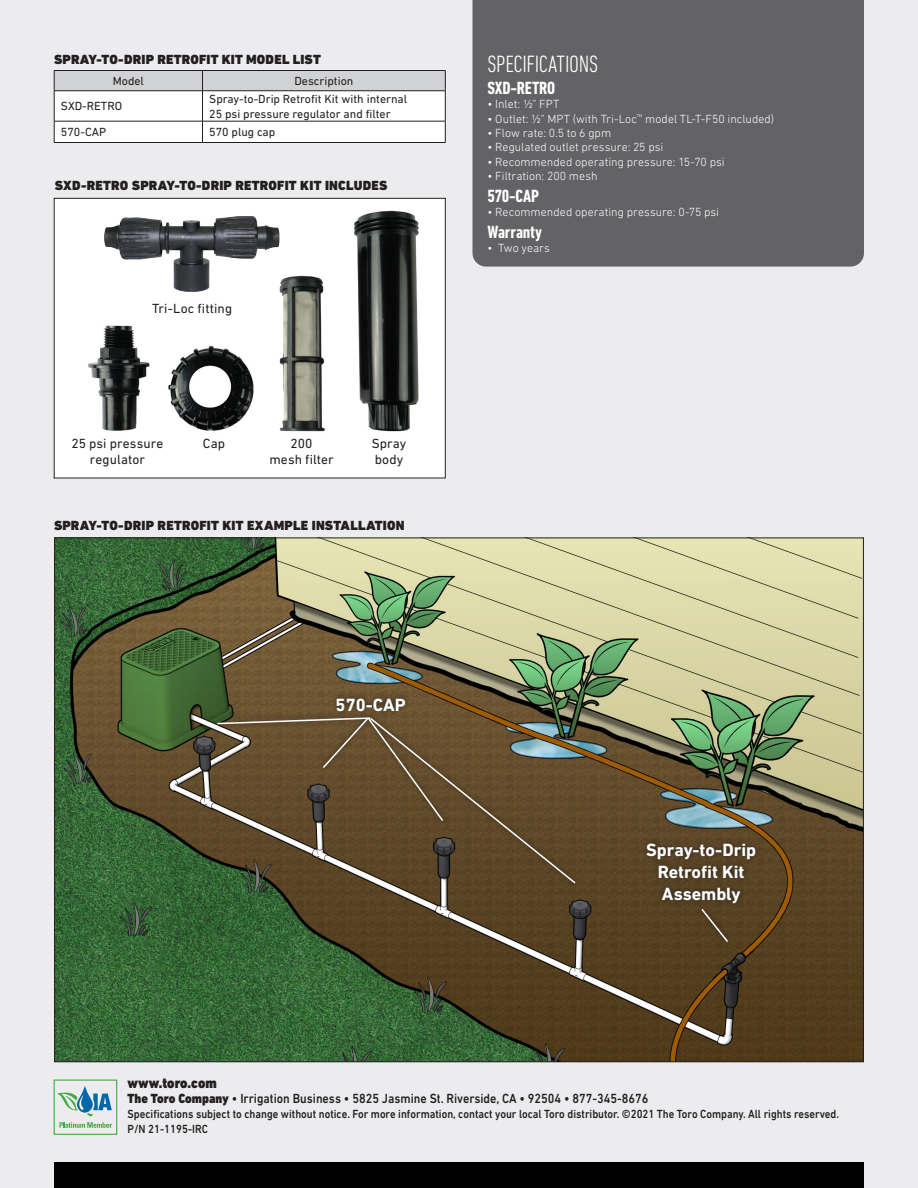
<style>
.page{position:relative;width:918px;height:1188px;background:#ececee}
.page>*{position:absolute;margin:0;border:0;box-sizing:border-box;transform-origin:0 0}
.t1{font:300 condensed 24px "DIN Next LT Pro";letter-spacing:-.01em;color:#fff}
.t2{font:700 18px/21.6px "DIN Next LT Pro";color:#fff}
.t3{font:700 condensed 18px "DIN Next LT Pro";letter-spacing:-.01em;color:#fff}
.t4{font:900 15px "DIN Next LT Pro";color:#231f20;scale:.9 1}
.Features_Head{font:900 13.5px "DIN Next LT Pro";letter-spacing:.015em;color:#231f20}
.t5{font:500 13.5px "DIN Next LT Pro";color:#231f20;scale:.9 1}
.t6{font:13.5px/16.2px "DIN Next LT Pro";letter-spacing:.01em;color:#231f20;text-align:center}
.t7{font:300 12px "DIN Next LT Pro";color:#fff}
.t8{font:500 12px "DIN Next LT Pro";color:#231f20;scale:.9 1}
.t9{font:12px "DIN Next LT Pro";color:#231f20}
.s1{font-weight:900}
</style>
<div class="page">
<div style="left:472px;top:0;width:392px;height:267px;background:#636366"></div>
<div style="left:54px;top:1162px;width:810px;height:26px;background:#000001"></div>
<svg style="left:57px;top:1086px;width:55px;height:42px"></svg>
<div style="left:54px;top:1080px;width:63px;height:55px;border:1px solid #44aa42"></div>
<svg style="left:54px;top:70px;width:392px;height:72px;background:#e7e7e7"></svg>
<hr style="left:54px;top:142px;width:148px;height:1px;background:#231f20">
<hr style="left:202px;top:142px;width:244px;height:1px;background:#231f20">
<img style="left:56px;top:540px;width:806px;height:520px">
<div style="left:211px;top:693px;width:550px;height:254px;background:#231f20;opacity:.9"></div>
<svg style="left:700px;top:907px;width:30px;height:37px"></svg>
<svg style="left:216px;top:716px;width:361px;height:169px;background:#645235"></svg>
<img style="left:56px;top:200px;width:388px;height:276px">
<div style="left:54px;top:198px;width:392px;height:280px;border:1px solid #231f20"></div>
<img style="left:102px;top:210px;width:178px;height:84px">
<p class="Features_Head" style="left:54px;top:52px;width:268px">SPRAY-TO-DRIP RETROFIT KIT MODEL LIST</p>
<p class="t9" style="left:113px;top:74px;width:33px">Model</p>
<p class="t9" style="left:294px;top:74px;width:61px">Description</p>
<p class="t9" style="left:61px;top:99px;width:63px">SXD-RETRO</p>
<p class="t9" style="left:209px;top:92px;width:199px">Spray-to-Drip Retrofit Kit with internal</p>
<p class="t9" style="left:209px;top:107px;width:183px">25 psi pressure regulator and filter</p>
<p class="t9" style="left:61px;top:125px;width:47px">570-CAP</p>
<p class="t9" style="left:209px;top:125px;width:68px">570 plug cap</p>
<p class="Features_Head" style="left:55px;top:177px;width:334px">SXD-RETRO SPRAY-TO-DRIP RETROFIT KIT INCLUDES</p>
<p class="t6" style="left:152px;top:300px;width:82px">Tri-Loc fitting</p>
<p class="t6" style="left:72px;top:435px;width:93px">25 psi pressure regulator</p>
<p class="t6" style="left:203px;top:435px;width:24px">Cap</p>
<p class="t6" style="left:291px;top:435px;width:24px">200</p>
<p class="t6" style="left:269px;top:451px;width:66px">mesh filter</p>
<p class="t6" style="left:372px;top:435px;width:36px;text-align:left">Spray body</p>
<p class="Features_Head" style="left:54px;top:518px;width:352px">SPRAY-TO-DRIP RETROFIT KIT EXAMPLE INSTALLATION</p>
<p class="t2" style="left:336px;top:694px;width:71px">570-CAP</p>
<p class="t1" style="left:488px;top:50px;width:112px">SPECIFICATIONS</p>
<p class="t3" style="left:488px;top:77px;width:69px">SXD-RETRO</p>
<p class="t7" style="left:488px;top:97px;width:74px">• Inlet: ½” FPT</p>
<p class="t7" style="left:488px;top:112px;width:288px">• Outlet: ½” MPT (with Tri-Loc<sup>™</sup> model TL-T-F50 included)</p>
<p class="t7" style="left:488px;top:126px;width:125px">• Flow rate: 0.5 to 6 gpm</p>
<p class="t7" style="left:488px;top:140px;width:177px">• Regulated outlet pressure: 25 psi</p>
<p class="t7" style="left:488px;top:155px;width:239px">• Recommended operating pressure: 15-70 psi</p>
<p class="t7" style="left:488px;top:169px;width:112px">• Filtration: 200 mesh</p>
<p class="t3" style="left:488px;top:185px;width:53px">570-CAP</p>
<p class="t7" style="left:488px;top:205px;width:233px">• Recommended operating pressure: 0-75 psi</p>
<p class="t3" style="left:488px;top:221px;width:56px">Warranty</p>
<p class="t7" style="left:488px;top:241px;width:64px">• Two years</p>
<p class="t2" style="left:646px;top:839px;width:111px">Spray-to-Drip</p>
<p class="t2" style="left:658px;top:861px;width:88px">Retrofit Kit<br>Assembly</p>
<p class="t4" style="left:128px;top:1074px;width:101px">www.toro.com</p>
<p class="t5" style="left:128px;top:1090px;width:580px"><span class="s1">The Toro Company</span> • Irrigation Business • 5825 Jasmine St. Riverside, CA • 92504 • 877-345-8676</p>
<p class="t8" style="left:128px;top:1107px;width:792px">Specifications subject to change without notice. For more information, contact your local Toro distributor. ©2021 The Toro Company. All rights reserved.</p>
<p class="t8" style="left:128px;top:1122px;width:91px">P/N 21-1195-IRC</p>
</div>
